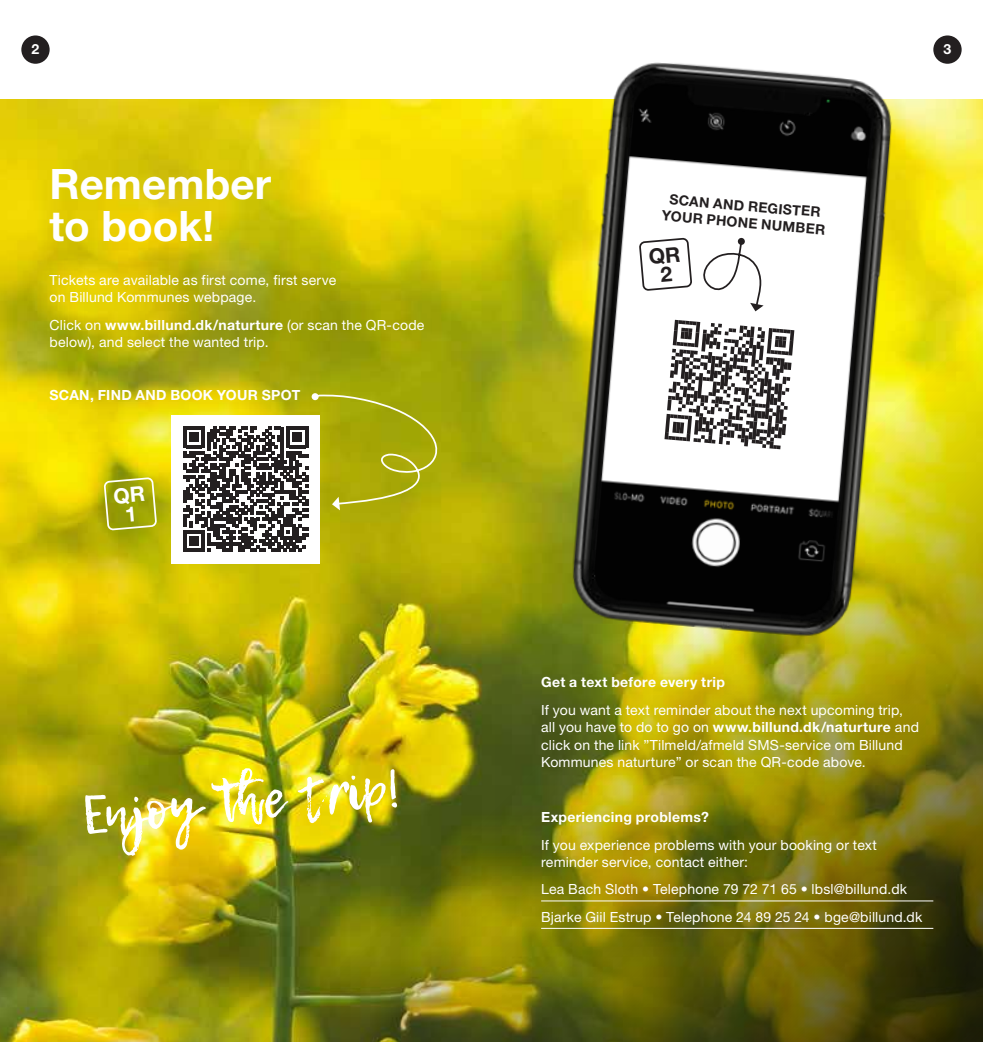
<style>
.page{position:relative;width:983px;height:1042px;background:#fff}
.page>*{position:absolute;margin:0;border:0;box-sizing:border-box;transform-origin:0 0}
.t1{font:53.9px "Lemon Tuesday";color:#fff}
.t2{font:700 42px/42px "Helvetica Neue OT 75";color:#fff}
.t3{font:14px/17.5px "Helvetica Neue OT 55 Roman";letter-spacing:.015em;color:#fff}
.t4{font:700 14px "Helvetica Neue OT 75";letter-spacing:.025em;color:#fff}
.t5{font:700 14px/16.8px "Helvetica Neue OT 75";color:#231f20;text-align:center}
.s1{font-family:"Helvetica Neue OT 75";font-weight:700}
.s2{font-family:"Helvetica Neue OT 55 Roman";font-weight:400}
</style>
<div class="page">
<img style="left:0;top:99px;width:982px;height:943px">
<img style="left:181px;top:155px;width:801px;height:887px">
<div style="left:21px;top:35px;width:29px;height:29px;background:#231f20;border-radius:50%"></div>
<div style="left:933px;top:35px;width:28px;height:29px;background:#231f20;border-radius:50%"></div>
<div style="left:0;top:223px;width:468px;height:231px;background:#231f20;opacity:.75"></div>
<div style="left:490px;top:625px;width:479px;height:353px;background:#231f20;opacity:.75"></div>
<hr style="left:541px;top:900px;width:392px;height:1px;background:#fff">
<hr style="left:541px;top:928px;width:392px;height:1px;background:#fff">
<div style="left:171px;top:415px;width:149px;height:148px;background:#fff"></div>
<svg style="left:183px;top:394px;width:257px;height:157px"></svg>
<img style="left:559px;top:62px;width:346px;height:595px">
<svg style="left:664px;top:320px;width:130px;height:129px"></svg>
<svg style="left:105px;top:478px;width:51px;height:51px;background:#a6ab20"></svg>
<svg style="left:639px;top:239px;width:126px;height:72px"></svg>
<p class="t4" style="left:32px;top:41px;width:9px">2</p>
<p class="t4" style="left:943px;top:41px;width:9px">3</p>
<h2 class="t2" style="left:50px;top:162px;width:223px">Remember to book!</h2>
<p class="t3" style="left:50px;top:271px;width:288px">Tickets are available as first come, first serve on Billund Kommunes webpage.</p>
<p class="t3" style="left:50px;top:316px;width:376px">Click on <span class="s1">www.billund.dk/naturture</span> (or scan the QR-code below), and select the wanted trip.</p>
<p class="t4" style="left:50px;top:386px;width:252px">SCAN, FIND AND BOOK YOUR SPOT</p>
<h1 class="t1" style="left:79px;top:784px;width:322px;rotate:-5deg">Enjoy th e trip!</h1>
<p class="t5" style="left:664px;top:190px;width:165px;rotate:5deg">SCAN AND REGISTER<br>YOUR PHONE NUMBER</p>
<p class="t4" style="left:541px;top:674px;width:185px">Get a text before every trip</p>
<p class="t3" style="left:541px;top:701px;width:363px">If you want a text reminder about the next upcoming trip,</p>
<p class="t4" style="left:541px;top:718px;width:379px"><span class="s2">all you have to do to go on</span> www.billund.dk/naturture <span class="s2">and</span></p>
<p class="t3" style="left:541px;top:736px;width:363px">click on the link ”Tilmeld/afmeld SMS-service om Billund<br>Kommunes naturture” or scan the QR-code above.</p>
<p class="t4" style="left:541px;top:808px;width:169px">Experiencing problems?</p>
<p class="t3" style="left:541px;top:835px;width:337px">If you experience problems with your booking or text reminder service, contact either:</p>
<p class="t3" style="left:541px;top:875px;width:382px;line-height:27.5px">Lea Bach Sloth • Telephone 79 72 71 65 • lbsl@billund.dk<br>Bjarke Giil Estrup • Telephone 24 89 25 24 • bge@billund.dk</p>
</div>
